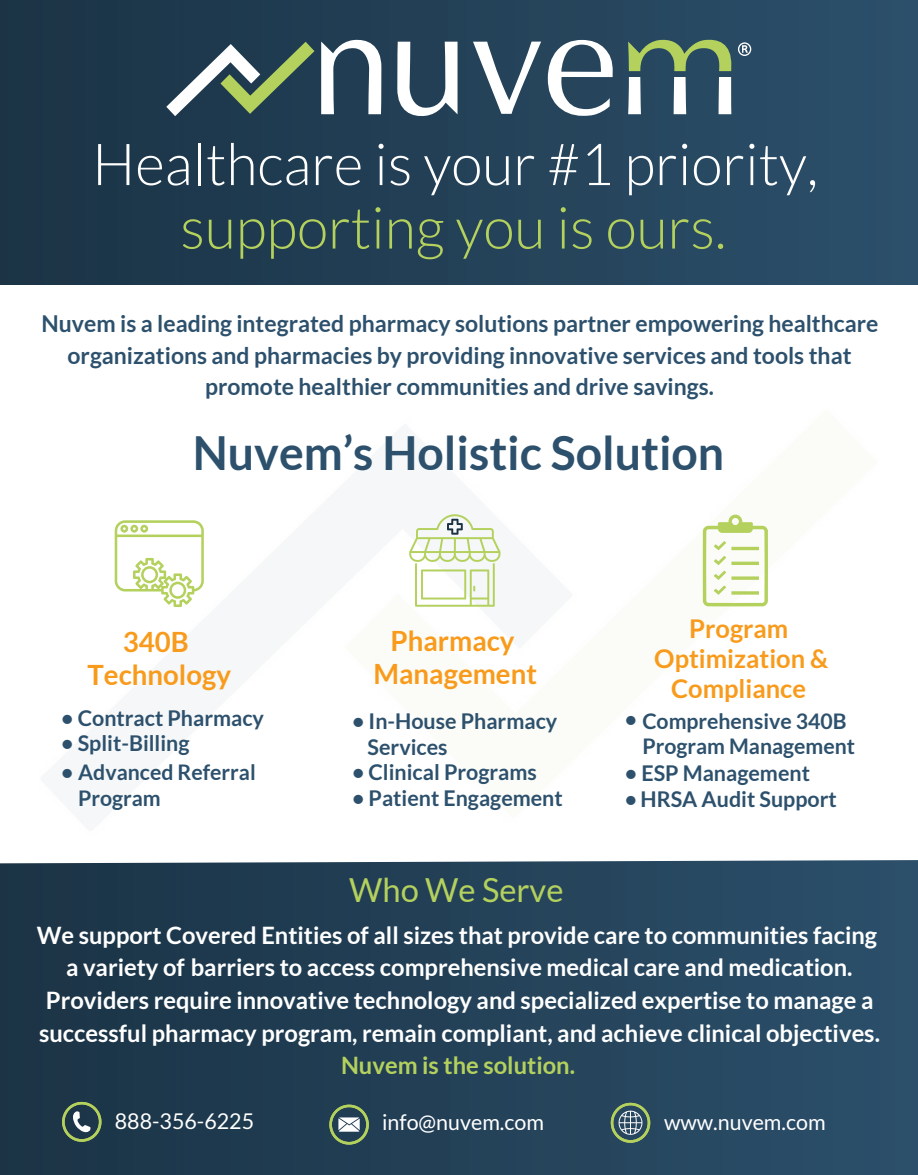
<style>
.page{position:relative;width:918px;height:1175px;background:#fff}
.page>*{position:absolute;margin:0;border:0;box-sizing:border-box;transform-origin:0 0}
.t1{font:300 57.9px "Lato";color:#fff}
.t2{font:300 57.9px "Lato";color:#b4d15d}
.t3{font:700 46.95px "Lato";color:#2d516d}
.t4{font:33.15px "Lato";color:#b4d15e}
.t5{font:700 27.9px/33.5px "Lato";color:#f89b1c;text-align:center}
.t6{font:700 25.8px/30.2px "Lato";color:#f89b1c;text-align:center}
.t7{font:700 24px/32.7px "Lato";color:#fff;text-align:center}
.t8{font:700 24px "Lato";color:#b4d15e}
.t9{font:700 23.25px/31.5px "Lato";color:#2d516d;text-align:center}
.t10{font:700 21.75px/25.7px "Lato";color:#2d516d}
.t11{font:21.75px "Lato";color:#fff}
.t12{font:700 21.45px/25.3px "Lato";color:#2d516d}
.s1{font-size:21.45px}
</style>
<div class="page">
<svg style="left:0;top:860px;width:918px;height:314px;background:#244258"></svg>
<svg style="left:62px;top:1101px;width:39px;height:40px;background:#50675c"></svg>
<svg style="left:329px;top:1104px;width:40px;height:40px;background:#637b70"></svg>
<svg style="left:611px;top:1102px;width:39px;height:40px;background:#5e7971"></svg>
<div style="left:0;top:0;width:918px;height:284px;background:linear-gradient(to right,#1b3345,#2c4f6b)"></div>
<svg style="left:409px;top:514px;width:91px;height:92px"></svg>
<svg style="left:115px;top:520px;width:89px;height:87px"></svg>
<svg style="left:628px;top:77px;width:13px;height:37px"></svg>
<svg style="left:674px;top:77px;width:12px;height:37px"></svg>
<svg style="left:628px;top:40px;width:104px;height:31px;background:#66855f"></svg>
<svg style="left:719px;top:77px;width:12px;height:37px"></svg>
<svg style="left:548px;top:40px;width:65px;height:76px"></svg>
<svg style="left:321px;top:40px;width:60px;height:74px"></svg>
<svg style="left:397px;top:42px;width:61px;height:74px"></svg>
<svg style="left:473px;top:42px;width:68px;height:72px"></svg>
<svg style="left:738px;top:42px;width:13px;height:14px"></svg>
<svg style="left:166px;top:42px;width:148px;height:74px;background:#536a69"></svg>
<svg style="left:703px;top:514px;width:65px;height:92px"></svg>
<h1 class="t1" style="left:92px;top:133px;width:728px">Healthcare is your #1 priority,</h1>
<h1 class="t2" style="left:180px;top:197px;width:547px">supporting you is ours.</h1>
<p class="t9" style="left:41px;top:307px;width:839px">Nuvem is a leading integrated pharmacy solutions partner empowering healthcare organizations and pharmacies by providing innovative services and tools that promote healthier communities and drive savings.</p>
<h2 class="t3" style="left:193px;top:426px;width:533px">Nuvem’s Holistic Solution</h2>
<p class="t5" style="left:88px;top:624px;width:145px">340B<br>Technology</p>
<p class="t5" style="left:374px;top:623px;width:165px">Pharmacy<br>Management</p>
<p class="t6" style="left:654px;top:613px;width:176px">Program<br>Optimization &amp;<br>Compliance</p>
<p class="t10" style="left:61px;top:704px;width:204px">• Contract Pharmacy</p>
<p class="t10" style="left:61px;top:730px;width:130px">• Split-Billing</p>
<p class="t12" style="left:642px;top:708px;width:214px;text-indent:-18px">• Comprehensive 340B<br>Program Management</p>
<p class="t10" style="left:368px;top:708px;width:191px;text-indent:-16px">• In-House Pharmacy<br>Services</p>
<p class="t10" style="left:352px;top:759px;width:186px">• Clinical Programs</p>
<p class="t10" style="left:352px;top:784px;width:212px">• Patient Engagement</p>
<p class="t12" style="left:78px;top:759px;width:179px;text-indent:-17px">• Advanced Referral<br>Program</p>
<p class="t10" style="left:625px;top:759px;width:187px">• ESP Management</p>
<p class="t10" style="left:625px;top:785px;width:213px"><span class="s1">•</span> HRSA Audit Support</p>
<h3 class="t4" style="left:349px;top:871px;width:216px">Who We Serve</h3>
<p class="t7" style="left:37px;top:918px;width:845px">We support Covered Entities of all sizes that provide care to communities facing a variety of barriers to access comprehensive medical care and medication.<br>Providers require innovative technology and specialized expertise to manage a successful pharmacy program, remain compliant, and achieve clinical objectives.</p>
<p class="t8" style="left:341px;top:1051px;width:236px">Nuvem is the solution.</p>
<p class="t11" style="left:115px;top:1109px;width:141px">888-356-6225</p>
<p class="t11" style="left:382px;top:1110px;width:163px">info@nuvem.com</p>
<p class="t11" style="left:664px;top:1110px;width:163px">www.nuvem.com</p>
</div>
